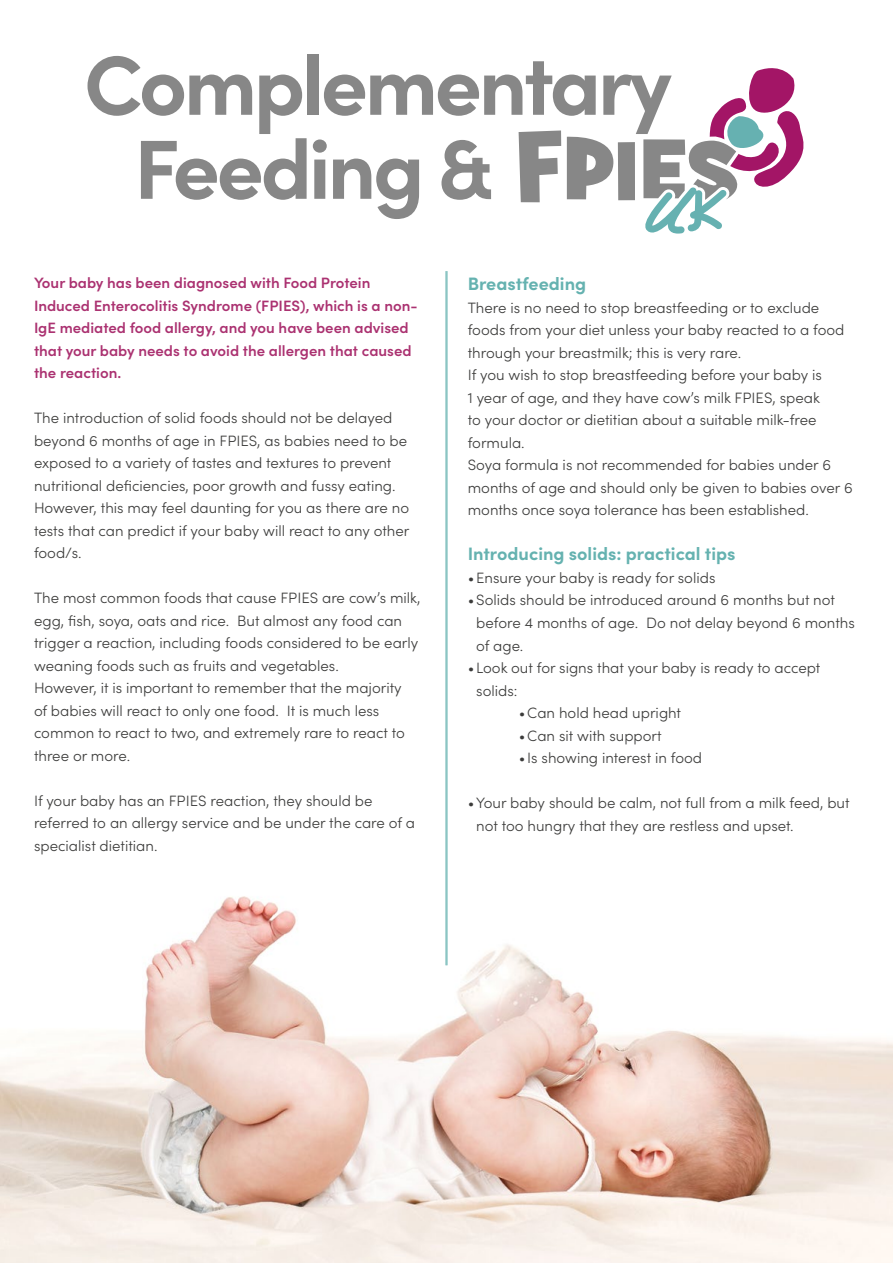
<style>
.page{position:relative;width:893px;height:1263px;background:#fff}
.page>*{position:absolute;margin:0;border:0;box-sizing:border-box;transform-origin:0 0}
.t1{font:700 84px/84px "Sofia Pro";letter-spacing:-.04em;color:#878787}
.t2{font:700 18px "Sofia Pro";color:#65b2b0}
.t3{font:300 15px/22.5px "Sofia Pro";color:#3c3c3b}
.t4{font:600 15px/22.5px "Sofia Pro";color:#ab3271}
</style>
<div class="page">
<img style="left:0;top:549px;width:893px;height:714px">
<svg style="left:643px;top:68px;width:161px;height:166px"></svg>
<svg style="left:519px;top:130px;width:42px;height:72px"></svg>
<div style="left:618px;top:142px;width:17px;height:58px;background:#878787"></div>
<svg style="left:567px;top:136px;width:47px;height:63px"></svg>
<hr style="left:447px;top:271px;width:1px;height:694px;background:#65b2b0">
<hr style="left:446px;top:271px;width:1px;height:694px;background:#65b2b0">
<h1 class="t1" style="left:134px;top:37px;width:540px;text-indent:-50px">Complementary<br>Feeding &amp;</h1>
<p class="t4" style="left:34px;top:271px;width:385px">Your baby has been diagnosed with Food Protein Induced Enterocolitis Syndrome (FPIES), which is a non-IgE mediated food allergy, and you have been advised that your baby needs to avoid the allergen that caused the reaction.</p>
<p class="t3" style="left:34px;top:406px;width:377px">The introduction of solid foods should not be delayed beyond 6 months of age in FPIES, as babies need to be exposed to a variety of tastes and textures to prevent nutritional deficiencies, poor growth and fussy eating.<br>However, this may feel daunting for you as there are no tests that can predict if your baby will react to any other food/s.</p>
<p class="t3" style="left:34px;top:586px;width:388px">The most common foods that cause FPIES are cow’s milk, egg, fish, soya, oats and rice. But almost any food can trigger a reaction, including foods considered to be early weaning foods such as fruits and vegetables.<br>However, it is important to remember that the majority<br>of babies will react to only one food. It is much less common to react to two, and extremely rare to react to three or more.</p>
<p class="t3" style="left:34px;top:788px;width:382px">If your baby has an FPIES reaction, they should be referred to an allergy service and be under the care of a specialist dietitian.</p>
<p class="t2" style="left:468px;top:270px;width:120px">Breastfeeding</p>
<p class="t3" style="left:468px;top:296px;width:386px">There is no need to stop breastfeeding or to exclude foods from your diet unless your baby reacted to a food through your breastmilk; this is very rare.<br>If you wish to stop breastfeeding before your baby is<br>1 year of age, and they have cow’s milk FPIES, speak<br>to your doctor or dietitian about a suitable milk-free formula.<br>Soya formula is not recommended for babies under 6 months of age and should only be given to babies over 6 months once soya tolerance has been established.</p>
<p class="t2" style="left:468px;top:540px;width:269px">Introducing solids: practical tips</p>
<p class="t3" style="left:468px;top:566px;width:249px">•Ensure your baby is ready for solids</p>
<p class="t3" style="left:476px;top:588px;width:380px;text-indent:-9px">•Solids should be introduced around 6 months but not before 4 months of age. Do not delay beyond 6 months of age.</p>
<p class="t3" style="left:476px;top:656px;width:346px;text-indent:-9px">•Look out for signs that your baby is ready to accept solids:</p>
<p class="t3" style="left:519px;top:701px;width:164px">•Can hold head upright</p>
<p class="t3" style="left:519px;top:723px;width:144px">•Can sit with support</p>
<p class="t3" style="left:519px;top:746px;width:185px">• Is showing interest in food</p>
<p class="t3" style="left:476px;top:791px;width:375px;text-indent:-9px">•Your baby should be calm, not full from a milk feed, but not too hungry that they are restless and upset.</p>
</div>
